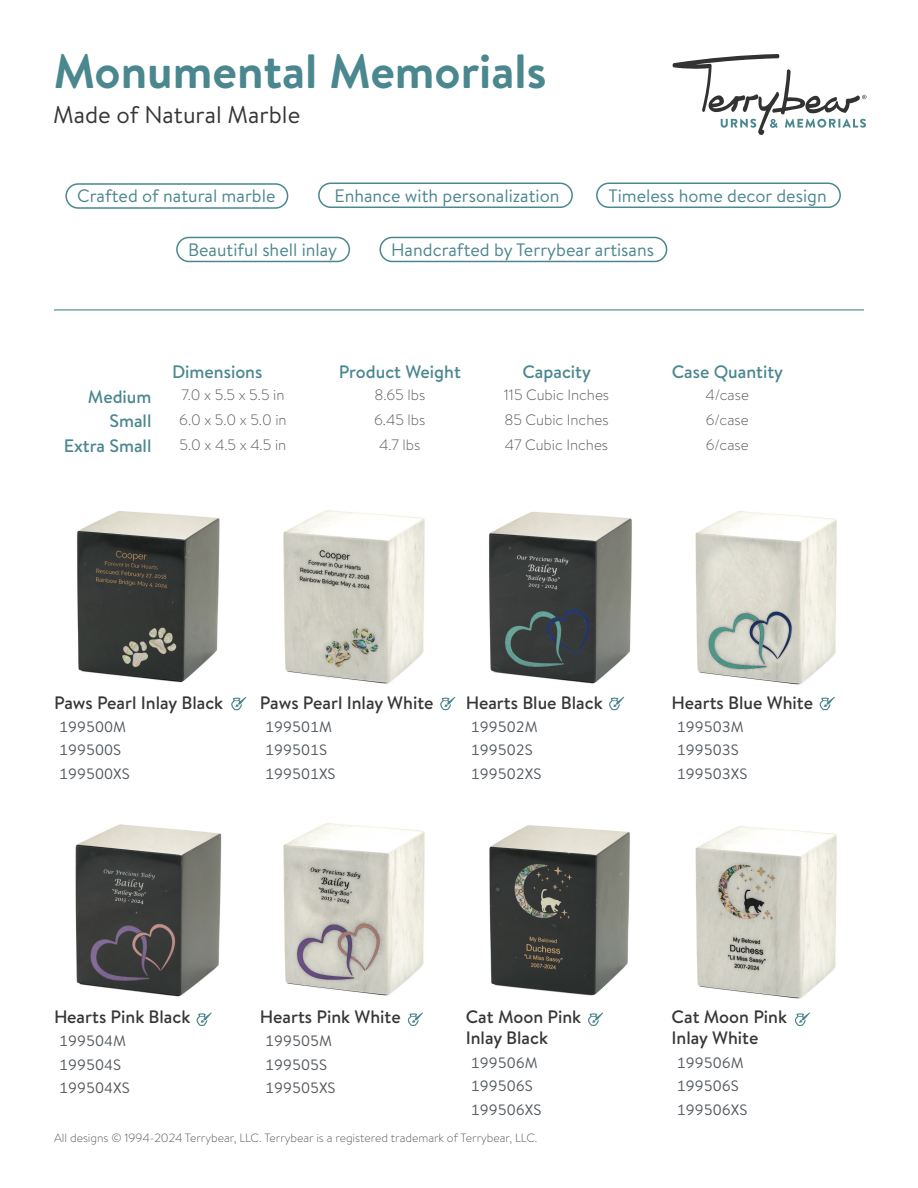
<style>
.page{position:relative;width:918px;height:1188px;background:#fff}
.page>*{position:absolute;margin:0;border:0;box-sizing:border-box;transform-origin:0 0}
.t1{font:700 48px "Brandon Text";color:#4a878f}
.t2{font:24px "Brandon Text";color:#363835}
.t3{font:500 18px/21.6px "Brandon Text";color:#363835}
.t4{font:18px "Brandon Text";color:#4c868e}
.t5{font:500 18px "Brandon Text";color:#4a878f}
.t6{font:15px/23.7px "Brandon Text";color:#52585e}
.t7{font:300 15px "Brandon Text";color:#57585a}
.t8{font:300 12px "Brandon Text";color:#57585a}
</style>
<div class="page">
<hr style="left:54px;top:309px;width:810px;height:1px;background:#4a878f">
<svg style="left:673px;top:54px;width:193px;height:81px"></svg>
<div style="left:65px;top:183px;width:223px;height:26px;border:2px solid #4a878f;border-radius:12px"></div>
<div style="left:379px;top:237px;width:288px;height:25px;border:2px solid #4a878f;border-radius:12px"></div>
<div style="left:176px;top:237px;width:174px;height:25px;border:2px solid #4a878f;border-radius:12px"></div>
<div style="left:596px;top:183px;width:245px;height:25px;border:2px solid #4a878f;border-radius:12px"></div>
<img style="left:77px;top:511px;width:143px;height:172px">
<img style="left:75px;top:824px;width:147px;height:173px">
<img style="left:283px;top:510px;width:142px;height:174px">
<img style="left:283px;top:823px;width:142px;height:173px">
<img style="left:489px;top:512px;width:143px;height:172px">
<img style="left:489px;top:825px;width:141px;height:171px">
<img style="left:695px;top:511px;width:142px;height:174px">
<img style="left:695px;top:826px;width:142px;height:173px">
<div style="left:318px;top:183px;width:255px;height:25px;border:2px solid #4a878f;border-radius:12px"></div>
<svg style="left:197px;top:1012px;width:15px;height:14px"></svg>
<svg style="left:408px;top:1012px;width:15px;height:14px"></svg>
<svg style="left:588px;top:1012px;width:15px;height:14px"></svg>
<svg style="left:795px;top:1012px;width:15px;height:14px"></svg>
<svg style="left:820px;top:697px;width:15px;height:13px"></svg>
<svg style="left:609px;top:697px;width:15px;height:13px"></svg>
<svg style="left:440px;top:697px;width:15px;height:13px"></svg>
<svg style="left:231px;top:697px;width:15px;height:13px"></svg>
<h1 class="t1" style="left:53px;top:38px;width:495px">Monumental Memorials</h1>
<h2 class="t2" style="left:53px;top:98px;width:249px">Made of Natural Marble</h2>
<p class="t4" style="left:77px;top:184px;width:200px">Crafted of natural marble</p>
<p class="t4" style="left:334px;top:183px;width:227px">Enhance with personalization</p>
<p class="t4" style="left:608px;top:183px;width:220px">Timeless home decor design</p>
<p class="t4" style="left:188px;top:237px;width:151px">Beautiful shell inlay</p>
<p class="t4" style="left:391px;top:237px;width:264px">Handcrafted by Terrybear artisans</p>
<p class="t5" style="left:172px;top:359px;width:92px">Dimensions</p>
<p class="t5" style="left:339px;top:359px;width:124px">Product Weight</p>
<p class="t5" style="left:522px;top:359px;width:70px">Capacity</p>
<p class="t5" style="left:672px;top:359px;width:113px">Case Quantity</p>
<p class="t5" style="left:88px;top:384px;width:65px">Medium</p>
<p class="t7" style="left:181px;top:385px;width:105px">7.0 x 5.5 x 5.5 in</p>
<p class="t7" style="left:374px;top:385px;width:52px">8.65 lbs</p>
<p class="t7" style="left:504px;top:385px;width:107px">115 Cubic Inches</p>
<p class="t7" style="left:705px;top:385px;width:45px">4/case</p>
<p class="t5" style="left:110px;top:409px;width:43px">Small</p>
<p class="t7" style="left:179px;top:410px;width:109px">6.0 x 5.0 x 5.0 in</p>
<p class="t7" style="left:374px;top:410px;width:53px">6.45 lbs</p>
<p class="t7" style="left:504px;top:410px;width:106px">85 Cubic Inches</p>
<p class="t7" style="left:706px;top:410px;width:45px">6/case</p>
<p class="t5" style="left:64px;top:433px;width:89px">Extra Small</p>
<p class="t7" style="left:180px;top:434px;width:108px">5.0 x 4.5 x 4.5 in</p>
<p class="t7" style="left:379px;top:434px;width:43px">4.7 lbs</p>
<p class="t7" style="left:505px;top:434px;width:105px">47 Cubic Inches</p>
<p class="t7" style="left:706px;top:434px;width:45px">6/case</p>
<p class="t3" style="left:54px;top:691px;width:171px">Paws Pearl Inlay Black</p>
<p class="t6" style="left:59px;top:714px;width:72px">199500M<br>199500S<br>199500XS</p>
<p class="t3" style="left:260px;top:691px;width:175px">Paws Pearl Inlay White</p>
<p class="t6" style="left:265px;top:714px;width:72px">199501M<br>199501S<br>199501XS</p>
<p class="t3" style="left:466px;top:691px;width:138px">Hearts Blue Black</p>
<p class="t6" style="left:471px;top:714px;width:72px">199502M<br>199502S<br>199502XS</p>
<p class="t3" style="left:672px;top:691px;width:143px">Hearts Blue White</p>
<p class="t6" style="left:677px;top:714px;width:72px">199503M<br>199503S<br>199503XS</p>
<p class="t3" style="left:54px;top:1005px;width:138px">Hearts Pink Black</p>
<p class="t6" style="left:59px;top:1028px;width:72px">199504M<br>199504S<br>199504XS</p>
<p class="t3" style="left:260px;top:1005px;width:142px">Hearts Pink White</p>
<p class="t6" style="left:265px;top:1028px;width:72px">199505M<br>199505S<br>199505XS</p>
<p class="t3" style="left:466px;top:1005px;width:117px">Cat Moon Pink<br>Inlay Black</p>
<p class="t6" style="left:471px;top:1050px;width:72px">199506M<br>199506S<br>199506XS</p>
<p class="t8" style="left:54px;top:1130px;width:485px">All designs © 1994-2024 Terrybear, LLC. Terrybear is a registered trademark of Terrybear, LLC.</p>
<p class="t3" style="left:672px;top:1005px;width:117px">Cat Moon Pink<br>Inlay White</p>
<p class="t6" style="left:677px;top:1050px;width:72px">199506M<br>199506S<br>199506XS</p>
</div>
